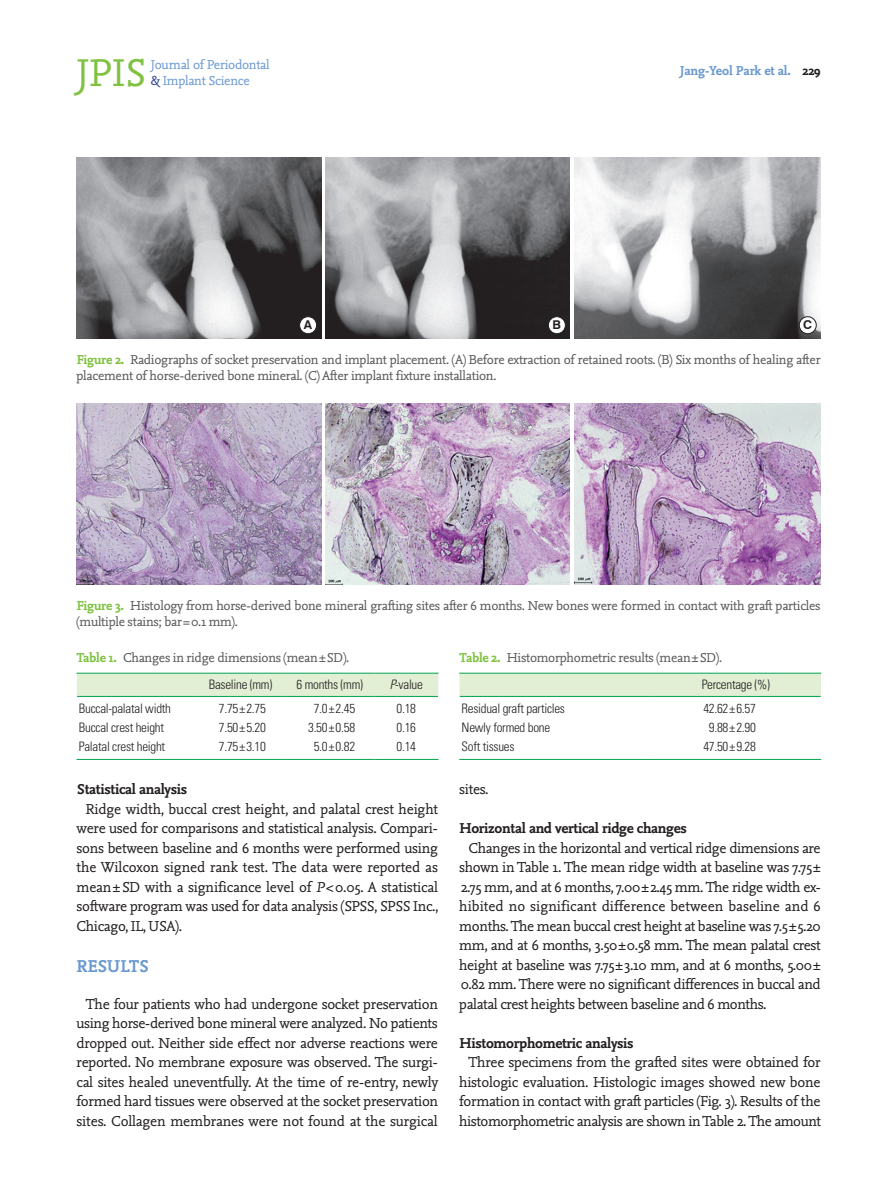
<style>
.page{position:relative;width:893px;height:1191px;background:#fff}
.page>*{position:absolute;margin:0;border:0;box-sizing:border-box;transform-origin:0 0}
.t1{font:40.5px "Nexus Mix";color:#7fc241}
.t2{font:700 18px "Nexus Mix";letter-spacing:-.035em;color:#6b99d0}
.t3{font:15px/19.5px "Nexus Mix";letter-spacing:-.02em;color:#231f20;text-align:justify}
.t4{font:700 15px "Nexus Mix";letter-spacing:-.02em;color:#231f20}
.t5{font:13.5px/16.2px "Nexus Mix";letter-spacing:-.02em;color:#57585a}
.t6{font:13.5px "Nexus Mix";letter-spacing:-.02em;color:#6b99d0}
.t7{font:700 13.5px "Nexus Mix";letter-spacing:-.01em;color:#6b99d0}
.t8{font:300 condensed 13.05px "Univers LT Std";letter-spacing:-.02em;color:#231f20}
.t9{font:700 12.15px "Swiss 721 BT";color:#231f20}
.s1{color:#253f8e}
.s2{color:#231f20}
.s3{font-weight:700;color:#7fc241}
.s4{font-style:italic}
</style>
<div class="page">
<img style="left:77px;top:157px;width:244px;height:181px">
<img style="left:325px;top:157px;width:245px;height:181px">
<img style="left:574px;top:157px;width:247px;height:181px">
<div style="left:300px;top:317px;width:17px;height:17px;background:#fff;border-radius:50%"></div>
<div style="left:299px;top:316px;width:18px;height:18px;border:1px solid #231f20;border-radius:50%"></div>
<div style="left:548px;top:317px;width:17px;height:17px;background:#fff;border-radius:50%"></div>
<div style="left:548px;top:316px;width:18px;height:18px;border:1px solid #231f20;border-radius:50%"></div>
<div style="left:799px;top:317px;width:17px;height:17px;background:#fff;border-radius:50%"></div>
<div style="left:799px;top:316px;width:17px;height:18px;border:1px solid #231f20;border-radius:50%"></div>
<div style="left:77px;top:674px;width:361px;height:22px;background:#e2efd4"></div>
<hr style="left:77px;top:673px;width:119px;height:1px;background:#00a54f">
<hr style="left:196px;top:673px;width:89px;height:1px;background:#00a54f">
<hr style="left:285px;top:673px;width:89px;height:1px;background:#00a54f">
<hr style="left:374px;top:673px;width:64px;height:1px;background:#00a54f">
<hr style="left:77px;top:696px;width:119px;height:1px;background:#00a54f">
<hr style="left:196px;top:696px;width:89px;height:1px;background:#00a54f">
<hr style="left:285px;top:696px;width:89px;height:1px;background:#00a54f">
<hr style="left:374px;top:696px;width:64px;height:1px;background:#00a54f">
<hr style="left:77px;top:759px;width:119px;height:1px;background:#00a54f">
<hr style="left:196px;top:759px;width:89px;height:1px;background:#00a54f">
<hr style="left:285px;top:759px;width:89px;height:1px;background:#00a54f">
<hr style="left:374px;top:759px;width:64px;height:1px;background:#00a54f">
<div style="left:459px;top:674px;width:362px;height:22px;background:#e2efd4"></div>
<hr style="left:459px;top:673px;width:192px;height:1px;background:#00a54f">
<hr style="left:651px;top:673px;width:170px;height:1px;background:#00a54f">
<hr style="left:460px;top:696px;width:191px;height:1px;background:#00a54f">
<hr style="left:651px;top:696px;width:170px;height:1px;background:#00a54f">
<hr style="left:459px;top:759px;width:192px;height:1px;background:#00a54f">
<hr style="left:651px;top:759px;width:170px;height:1px;background:#00a54f">
<img style="left:77px;top:403px;width:244px;height:181px">
<img style="left:325px;top:403px;width:245px;height:181px">
<img style="left:574px;top:403px;width:247px;height:181px">
<h1 class="t1" style="left:77px;top:47px;width:71px">JPIS</h1>
<p class="t6" style="left:151px;top:56px;width:120px">Journal of Periodontal</p>
<p class="t6" style="left:151px;top:72px;width:100px"><span class="s1">&amp;</span> Implant Science</p>
<p class="t7" style="left:680px;top:62px;width:142px">Jang-Yeol Park et al. <span class="s2">229</span></p>
<p class="t9" style="left:304px;top:318px;width:10px">A</p>
<p class="t9" style="left:553px;top:318px;width:10px">B</p>
<p class="t9" style="left:803px;top:318px;width:10px">C</p>
<p class="t5" style="left:77px;top:351px;width:746px"><span class="s3">Figure 2.</span> Radiographs of socket preservation and implant placement. (A) Before extraction of retained roots. (B) Six months of healing after placement of horse-derived bone mineral. (C) After implant fixture installation.</p>
<p class="t5" style="left:77px;top:597px;width:746px"><span class="s3">Figure 3.</span> Histology from horse-derived bone mineral grafting sites after 6 months. New bones were formed in contact with graft particles (multiple stains; bar=0.1 mm).</p>
<p class="t5" style="left:77px;top:649px;width:274px"><span class="s3">Table 1.</span> Changes in ridge dimensions (mean±SD).</p>
<p class="t8" style="left:209px;top:676px;width:65px">Baseline (mm)</p>
<p class="t8" style="left:297px;top:676px;width:68px">6 months (mm)</p>
<p class="t8" style="left:390px;top:676px;width:35px"><span class="s4">P</span>-value</p>
<p class="t8" style="left:79px;top:701px;width:94px">Buccal-palatal width</p>
<p class="t8" style="left:219px;top:701px;width:49px">7.75±2.75</p>
<p class="t8" style="left:314px;top:701px;width:43px">7.0±2.45</p>
<p class="t8" style="left:397px;top:701px;width:21px">0.18</p>
<p class="t8" style="left:79px;top:720px;width:87px">Buccal crest height</p>
<p class="t8" style="left:219px;top:720px;width:49px">7.50±5.20</p>
<p class="t8" style="left:308px;top:720px;width:49px">3.50±0.58</p>
<p class="t8" style="left:397px;top:720px;width:21px">0.16</p>
<p class="t8" style="left:79px;top:739px;width:88px">Palatal crest height</p>
<p class="t8" style="left:219px;top:739px;width:49px">7.75±3.10</p>
<p class="t8" style="left:314px;top:739px;width:43px">5.0±0.82</p>
<p class="t8" style="left:397px;top:739px;width:21px">0.14</p>
<p class="t4" style="left:77px;top:779px;width:112px">Statistical analysis</p>
<p class="t3" style="left:77px;top:798px;width:363px;text-indent:9px">Ridge width, buccal crest height, and palatal crest height were used for comparisons and statistical analysis. Compari&shy;sons between baseline and 6 months were performed using the Wilcoxon signed rank test. The data were reported as mean±SD with a significance level of <span class="s4">P</span>&lt;0.05. A statistical software program was used for data analysis (SPSS, SPSS Inc., Chicago, IL, USA).</p>
<p class="t2" style="left:77px;top:954px;width:74px">RESULTS</p>
<p class="t3" style="left:77px;top:993px;width:363px;text-align:center">The four patients who had undergone socket preservation using horse-derived bone mineral were analyzed. No patients dropped out. Neither side effect nor adverse reactions were reported. No membrane exposure was observed. The surgi&shy;cal sites healed uneventfully. At the time of re-entry, newly formed hard tissues were observed at the socket preservation sites. Collagen membranes were not found at the surgical</p>
<p class="t5" style="left:459px;top:649px;width:264px"><span class="s3">Table 2.</span> Histomorphometric results (mean±SD).</p>
<p class="t8" style="left:702px;top:676px;width:70px">Percentage (%)</p>
<p class="t8" style="left:462px;top:701px;width:105px">Residual graft particles</p>
<p class="t8" style="left:703px;top:701px;width:54px">42.62±6.57</p>
<p class="t8" style="left:462px;top:720px;width:90px">Newly formed bone</p>
<p class="t8" style="left:709px;top:720px;width:49px">9.88±2.90</p>
<p class="t8" style="left:462px;top:739px;width:54px">Soft tissues</p>
<p class="t8" style="left:703px;top:739px;width:54px">47.50±9.28</p>
<p class="t3" style="left:459px;top:779px;width:31px">sites.</p>
<p class="t4" style="left:459px;top:818px;width:229px">Horizontal and vertical ridge changes</p>
<p class="t3" style="left:459px;top:837px;width:363px;text-indent:9px">Changes in the horizontal and vertical ridge dimensions are shown in Table 1. The mean ridge width at baseline was 7.75± 2.75 mm, and at 6 months, 7.00±2.45 mm. The ridge width ex&shy;hibited no significant difference between baseline and 6 months. The mean buccal crest height at baseline was 7.5±5.20 mm, and at 6 months, 3.50±0.58 mm. The mean palatal crest height at baseline was 7.75±3.10 mm, and at 6 months, 5.00± 0.82 mm. There were no significant differences in buccal and palatal crest heights between baseline and 6 months.</p>
<p class="t4" style="left:459px;top:1033px;width:176px">Histomorphometric analysis</p>
<p class="t3" style="left:459px;top:1052px;width:363px;text-align:center">Three specimens from the grafted sites were obtained for histologic evaluation. Histologic images showed new bone formation in contact with graft particles (Fig. 3). Results of the histomorphometric analysis are shown in Table 2. The amount</p>
</div>
